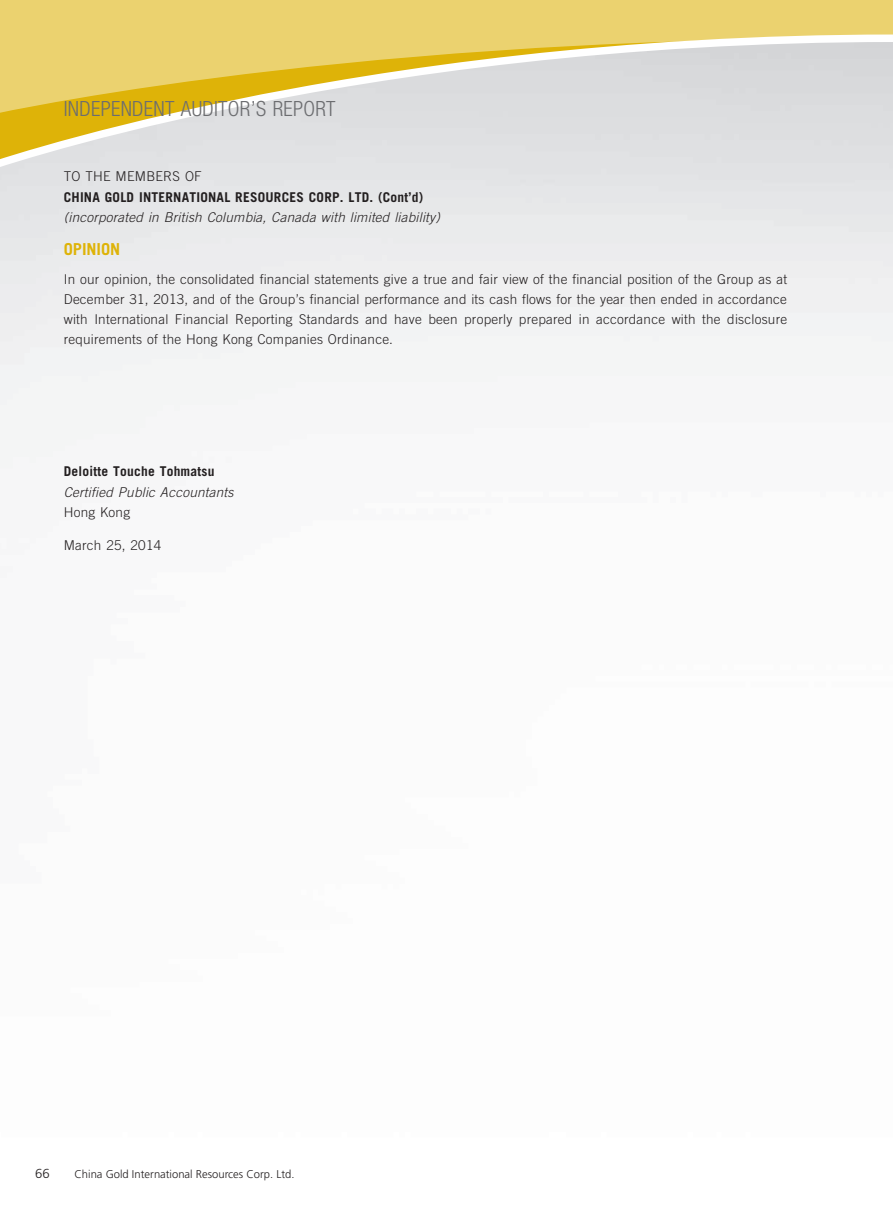
<style>
.page{position:relative;width:893px;height:1212px;background:#fff}
.page>*{position:absolute;margin:0;border:0;box-sizing:border-box;transform-origin:0 0}
.t1{font:300 condensed 21px "Helvetica Neue LT Std";letter-spacing:.015em;color:#6c6d70}
.t2{font:700 16.5px "Trade Gothic LT Std";color:#deb308}
.t3{font:300 13.5px/20.2px "Trade Gothic LT Std";letter-spacing:.015em;color:#231f20;text-align:justify}
.t4{font:italic 300 13.5px/20.2px "Trade Gothic LT Std";letter-spacing:.015em;color:#231f20}
.t5{font:300 13.05px "Frutiger LT Std";color:#231f20}
.t6{font:300 11.25px "Frutiger LT Std";color:#231f20}
.s1{font-style:normal}
.s2{font-weight:700;font-style:normal}
</style>
<div class="page">
<svg style="left:0;top:117px;width:893px;height:61px;background:#e0ded6"></svg>
<svg style="left:0;top:0;width:893px;height:117px;background:#e4d491"></svg>
<h1 class="t1" style="left:64px;top:97px;width:273px">INDEPENDENT AUDITOR’S REPORT</h1>
<p class="t4" style="left:64px;top:167px;width:378px"><span class="s1">TO THE MEMBERS OF<br></span><span class="s2">CHINA GOLD INTERNATIONAL RESOURCES CORP. LTD. (Cont’d) </span>(incorporated in British Columbia, Canada with limited liability)</p>
<p class="t2" style="left:64px;top:239px;width:18px">Opinion</p>
<p class="t3" style="left:64px;top:268px;width:725px">In our opinion, the consolidated financial statements give a true and fair view of the financial position of the Group as at December 31, 2013, and of the Group’s financial performance and its cash flows for the year then ended in accordance with International Financial Reporting Standards and have been properly prepared in accordance with the disclosure requirements of the Hong Kong Companies Ordinance.</p>
<p class="t4" style="left:64px;top:462px;width:171px"><span class="s2">Deloitte Touche Tohmatsu<br></span>Certified Public Accountants<br><span class="s1">Hong Kong</span></p>
<p class="t3" style="left:64px;top:535px;width:99px">March 25, 2014</p>
<p class="t5" style="left:35px;top:1166px;width:16px">66</p>
<p class="t6" style="left:74px;top:1167px;width:222px">China Gold International Resources Corp. Ltd.</p>
</div>
